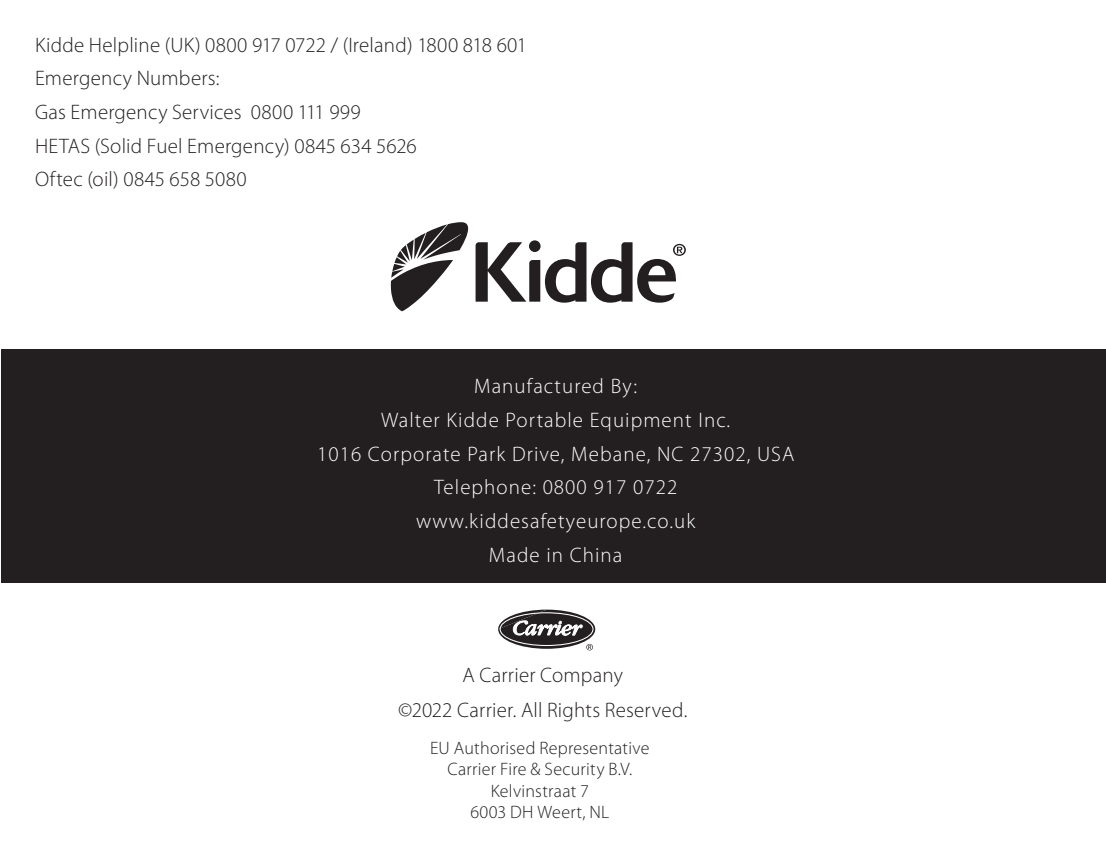
<style>
.page{position:relative;width:1106px;height:851px;background:#fff}
.page>*{position:absolute;margin:0;border:0;box-sizing:border-box;transform-origin:0 0}
.t1{font:300 21px/33.6px "Myriad Pro";letter-spacing:.01em;color:#231f20}
.t2{font:300 21px/33.6px "Myriad Pro";letter-spacing:.05em;color:#fff;text-align:center}
.t3{font:300 18px/21.6px "Myriad Pro";letter-spacing:.015em;color:#231f20;text-align:center}
</style>
<div class="page">
<div style="left:2px;top:349px;width:1104px;height:233px;background:#231f20"></div>
<svg style="left:391px;top:222px;width:295px;height:89px"></svg>
<svg style="left:498px;top:609px;width:97px;height:41px"></svg>
<p class="t1" style="left:35px;top:27px;width:493px">Kidde Helpline (UK) 0800 917 0722 / (Ireland) 1800 818 601<br>Emergency Numbers:<br>Gas Emergency Services 0800 111 999<br>HETAS (Solid Fuel Emergency) 0845 634 5626<br>Oftec (oil) 0845 658 5080</p>
<p class="t2" style="left:317px;top:369px;width:479px">Manufactured By:<br>Walter Kidde Portable Equipment Inc.<br>1016 Corporate Park Drive, Mebane, NC 27302, USA<br>Telephone: 0800 917 0722 www.kiddesafetyeurope.co.uk<br>Made in China</p>
<p class="t1" style="left:398px;top:656px;width:290px;line-height:35.1px;text-align:center">A Carrier Company<br>©2022 Carrier. All Rights Reserved.</p>
<p class="t3" style="left:430px;top:736px;width:221px">EU Authorised Representative<br>Carrier Fire &amp; Security B.V.<br>Kelvinstraat 7<br>6003 DH Weert, NL</p>
</div>
